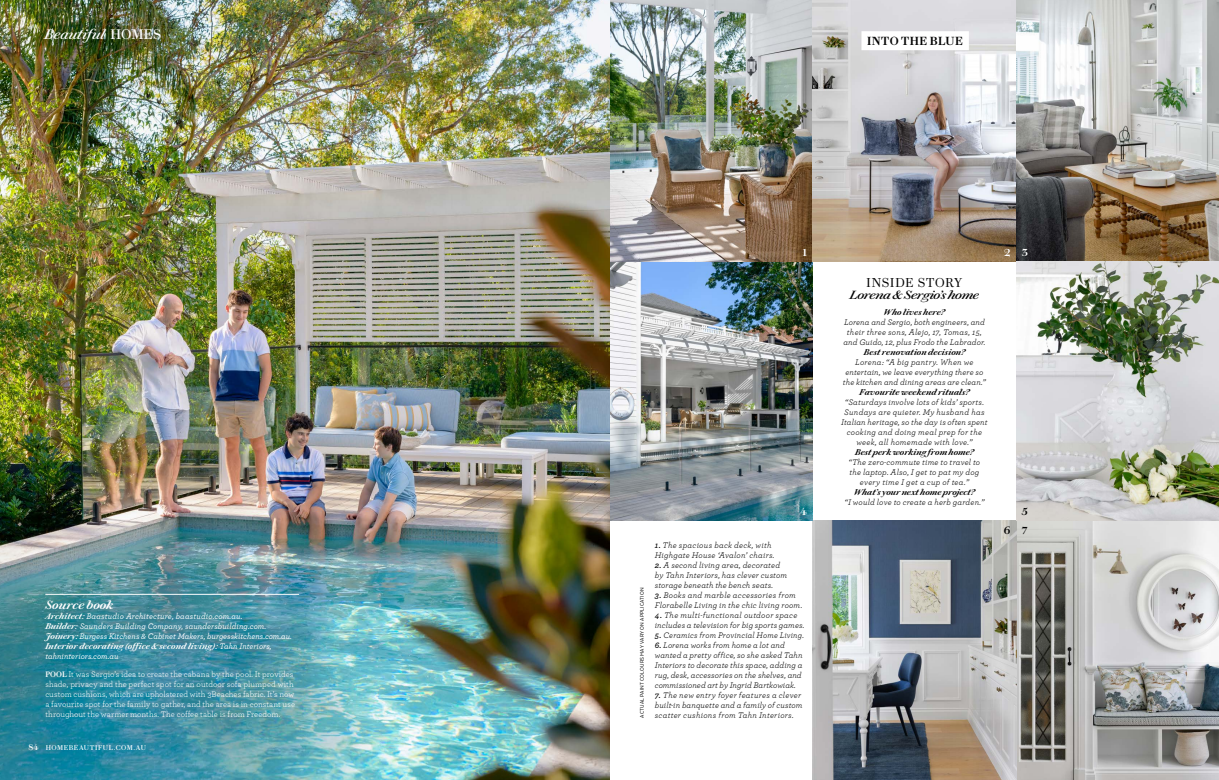
<style>
.page{position:relative;width:1219px;height:780px;background:#fff}
.page>*{position:absolute;margin:0;border:0;box-sizing:border-box;transform-origin:0 0}
.t1{font:italic 14px "Chiswick Text";color:#fff}
.t2{font:300 13px "Chiswick Text";letter-spacing:.05em;color:#000}
.t3{font:italic 12px "Chiswick Text";letter-spacing:-.03em;color:#000;scale:1.1 1}
.t4{font:italic 600 12px "Chiswick Text";letter-spacing:.01em;color:#fff}
.t5{font:600 11.9px "Chiswick Text";letter-spacing:.035em;color:#000}
.t6{font:600 11px "Chiswick Text";color:#fff}
.t7{font:600 11px/19.4px "Chiswick Text";color:#000;text-align:right}
.t8{font:italic 8.5px/10px "Archer";letter-spacing:.02em;color:#000}
.t9{font:8.5px/10px "Archer";color:#fff}
.t10{font:italic 500 8.5px/10px "Archer";color:#fff}
.t11{font:italic 600 8.5px "Chiswick Text";letter-spacing:.015em;color:#000}
.t12{font:italic 600 8.5px "Chiswick Text";letter-spacing:.02em;color:#fff}
.t13{font:7px "Chiswick Text";letter-spacing:.07em;color:#fff}
.t14{font:6px "Texta Narrow Alt";letter-spacing:.03em;color:#000}
.s1{font-style:normal}
.s2{font-family:"Chiswick Text";font-weight:600}
.s3{font-family:"Archer";font-weight:500}
.s4{font-family:"Chiswick Text";font-weight:600;font-size:8px}
.s5{font-size:9px}
.s6{font-weight:600}
</style>
<div class="page">
<img style="left:813px;top:520px;width:406px;height:260px">
<img style="left:609px;top:0;width:204px;height:520px">
<img style="left:813px;top:0;width:406px;height:261px">
<img style="left:1016px;top:261px;width:203px;height:259px">
<img style="left:0;top:0;width:609px;height:780px">
<div style="left:861px;top:31px;width:108px;height:19px;background:#fff"></div>
<hr style="left:45px;top:594px;width:254px;height:1px;background:#fff">
<h1 class="t1" style="left:45px;top:23px;width:118px">Beautiful <span class="s1">HOMES</span></h1>
<h3 class="t4" style="left:45px;top:595px;width:70px">Source book</h3>
<p class="t10" style="left:45px;top:610px;width:248px"><span class="s2">Architect:</span> Baastudio Architecture, baastudio.com.au.<br><span class="s2">Builder:</span> Saunders Building Company, saundersbuilding.com.<br><span class="s2">Joinery:</span> Burgess Kitchens &amp; Cabinet Makers, burgesskitchens.com.au.</p>
<p class="t12" style="left:45px;top:639px;width:228px">Interior decorating (office &amp; second living): <span class="s3">Tahn Interiors,</span></p>
<p class="t10" style="left:45px;top:650px;width:75px">tahninteriors.com.au</p>
<p class="t9" style="left:45px;top:669px;width:251px"><span class="s4">POOL</span> It was Sergio’s idea to create the cabana by the pool. It provides shade, privacy and the perfect spot for an outdoor sofa plumped with custom cushions, which are upholstered with 3Beaches fabric. It’s now a favourite spot for the family to gather, and the area is in constant use throughout the warmer months. The coffee table is from Freedom.</p>
<p class="t13" style="left:28px;top:742px;width:119px"><span class="s5">84</span> HOMEBEAUTIFUL.COM.AU</p>
<h3 class="t5" style="left:867px;top:32px;width:98px">INTO THE BLUE</h3>
<p class="t14" style="left:639px;top:717px;width:131px;rotate:-90deg">ACTUAL PAINT COLOURS MAY VARY ON APPLICATION</p>
<p class="t6" style="left:803px;top:244px;width:6px">1</p>
<p class="t6" style="left:1004px;top:244px;width:25px">2 3</p>
<h2 class="t2" style="left:866px;top:273px;width:97px">INSIDE STORY</h2>
<h3 class="t3" style="left:850px;top:286px;width:119px">Lorena &amp; Sergio’s home</h3>
<p class="t11" style="left:884px;top:305px;width:62px">Who lives here?</p>
<p class="t8" style="left:843px;top:316px;width:143px;text-align:center">Lorena and Sergio, both engineers, and their three sons, Alejo, 17, Tomas, 15, and Guido, 12, plus Frodo the Labrador.</p>
<p class="t11" style="left:864px;top:345px;width:103px">Best renovation decision?</p>
<p class="t8" style="left:843px;top:356px;width:144px;text-align:center">Lorena: “A big pantry. When we entertain, we leave everything there so the kitchen and dining areas are clean.”</p>
<p class="t11" style="left:859px;top:385px;width:112px">Favourite weekend rituals?</p>
<p class="t8" style="left:841px;top:396px;width:148px;text-align:center">“Saturdays involve lots of kids’ sports.<br>Sundays are quieter. My husband has Italian heritage, so the day is often spent cooking and doing meal prep for the week, all homemade with love.”</p>
<p class="t11" style="left:855px;top:445px;width:120px">Best perk working from home?</p>
<p class="t8" style="left:849px;top:456px;width:133px;text-align:center">“The zero-commute time to travel to the laptop. Also, I get to pat my dog every time I get a cup of tea.”</p>
<p class="t11" style="left:854px;top:485px;width:122px">What’s your next home project?</p>
<p class="t8" style="left:844px;top:496px;width:141px">“I would love to create a herb garden.”</p>
<p class="t6" style="left:801px;top:502px;width:8px">4</p>
<p class="t7" style="left:1004px;top:500px;width:25px">5<br>6 7</p>
<p class="t8" style="left:655px;top:539px;width:121px"><span class="s6">1.</span> The spacious back deck, with<br>Highgate House ‘Avalon’ chairs.</p>
<p class="t8" style="left:655px;top:559px;width:134px"><span class="s6">2.</span> A second living area, decorated by Tahn Interiors, has clever custom storage beneath the bench seats.</p>
<p class="t8" style="left:655px;top:589px;width:149px"><span class="s6">3.</span> Books and marble accessories from<br>Florabelle Living in the chic living room.</p>
<p class="t8" style="left:655px;top:609px;width:151px"><span class="s6">4.</span> The multi-functional outdoor space includes a television for big sports games.</p>
<p class="t8" style="left:655px;top:629px;width:151px"><span class="s6">5.</span> Ceramics from Provincial Home Living.</p>
<p class="t8" style="left:655px;top:639px;width:149px"><span class="s6">6.</span> Lorena works from home a lot and wanted a pretty office, so she asked Tahn Interiors to decorate this space, adding a rug, desk, accessories on the shelves, and commissioned art by Ingrid Bartkowiak.</p>
<p class="t8" style="left:655px;top:689px;width:149px"><span class="s6">7.</span> The new entry foyer features a clever built-in banquette and a family of custom scatter cushions from Tahn Interiors.</p>
</div>
